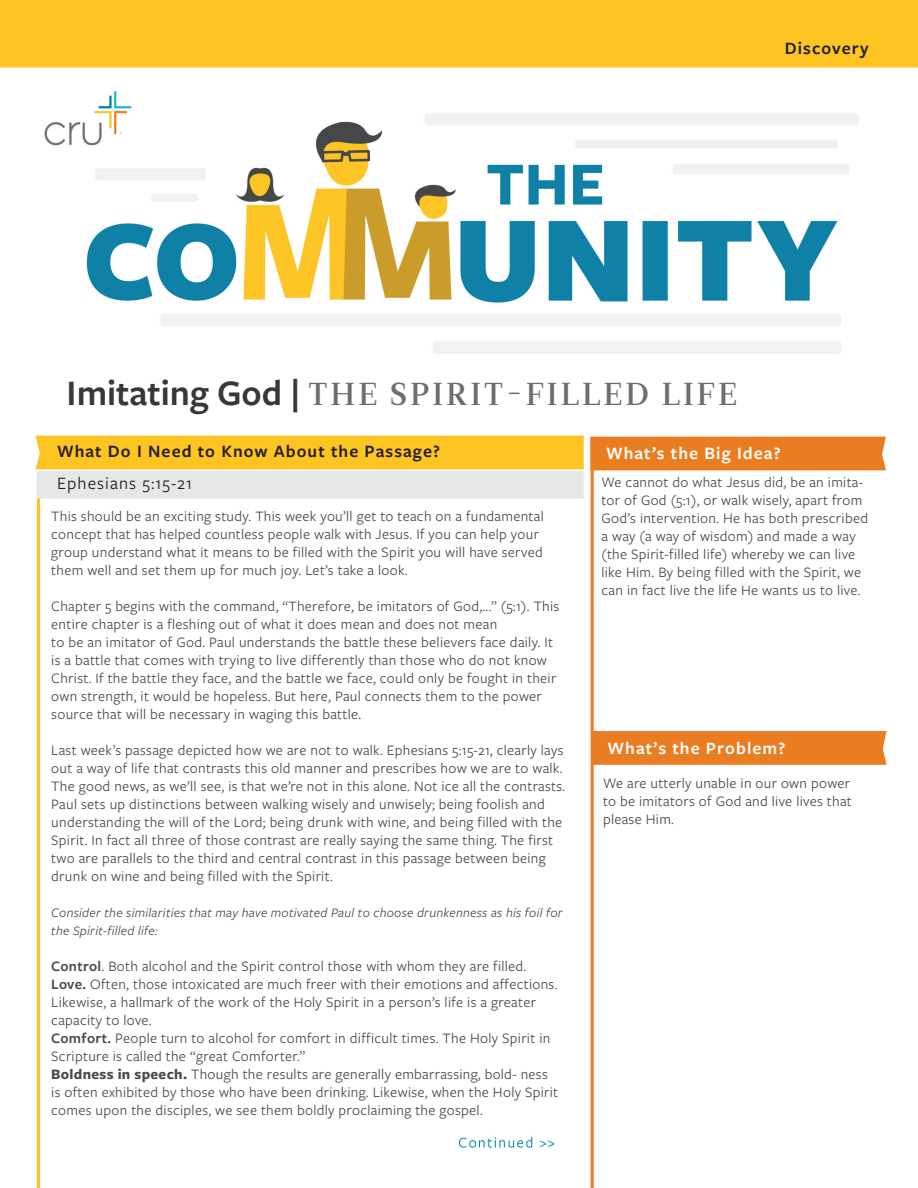
<style>
.page{position:relative;width:918px;height:1188px;background:#fff}
.page>*{position:absolute;margin:0;border:0;box-sizing:border-box;transform-origin:0 0}
.t1{font:31.65px "Leitura Roman 3";letter-spacing:.095em;color:#6c6d70}
.t2{font:600 18px "Freight Sans Pro";letter-spacing:.06em;color:#231f20}
.t3{font:600 18px "Freight Sans Pro";letter-spacing:.06em;color:#fff}
.t4{font:18px "Freight Sans Pro";letter-spacing:.06em;color:#231f20}
.t5{font:15px/18px "Freight Sans Pro";letter-spacing:.02em;color:#494a4b}
.t6{font:italic 13.5px/18px "Freight Sans Pro";letter-spacing:.02em;color:#494a4b}
.s1{font-family:"Freight Sans Pro";font-weight:600;font-size:37.2px;color:#383839}
.s2{font-weight:600}
.s3{font-weight:700}
</style>
<div class="page">
<img style="left:0;top:0;width:918px;height:1188px">
<p class="t2" style="left:785px;top:36px;width:85px">Discovery</p>
<p class="t1" style="left:67px;top:373px;width:672px"><span class="s1">Imitating God |</span> THE SPIRIT-FILLED LIFE</p>
<p class="t2" style="left:57px;top:439px;width:385px">What Do I Need to Know About the Passage?</p>
<p class="t3" style="left:606px;top:441px;width:176px">What’s the Big Idea?</p>
<p class="t4" style="left:57px;top:471px;width:137px">Ephesians 5:15-21</p>
<p class="t5" style="left:51px;top:506px;width:494px">This should be an exciting study. This week you’ll get to teach on a fundamental concept that has helped countless people walk with Jesus. If you can help your group understand what it means to be filled with the Spirit you will have served them well and set them up for much joy. Let’s take a look.</p>
<p class="t5" style="left:51px;top:596px;width:510px">Chapter 5 begins with the command, “Therefore, be imitators of God,...” (5:1). This entire chapter is a fleshing out of what it does mean and does not mean</p>
<p class="t5" style="left:51px;top:632px;width:507px">to be an imitator of God. Paul understands the battle these believers face daily. It is a battle that comes with trying to live differently than those who do not know Christ. If the battle they face, and the battle we face, could only be fought in their own strength, it would be hopeless. But here, Paul connects them to the power source that will be necessary in waging this battle.</p>
<p class="t5" style="left:51px;top:740px;width:516px">Last week’s passage depicted how we are not to walk. Ephesians 5:15-21, clearly lays out a way of life that contrasts this old manner and prescribes how we are to walk.<br>The good news, as we’ll see, is that we’re not in this alone. Not ice all the contrasts.<br>Paul sets up distinctions between walking wisely and unwisely; being foolish and understanding the will of the Lord; being drunk with wine, and being filled with the Spirit. In fact all three of those contrast are really saying the same thing. The first two are parallels to the third and central contrast in this passage between being drunk on wine and being filled with the Spirit.</p>
<p class="t6" style="left:51px;top:903px;width:513px">Consider the similarities that may have motivated Paul to choose drunkenness as his foil for the Spirit-filled life:</p>
<p class="t5" style="left:51px;top:956px;width:477px"><span class="s2">Control</span>. Both alcohol and the Spirit control those with whom they are filled.</p>
<p class="t5" style="left:51px;top:974px;width:508px"><span class="s2">Love.</span> Often, those intoxicated are much freer with their emotions and affections.<br>Likewise, a hallmark of the work of the Holy Spirit in a person’s life is a greater</p>
<p class="t5" style="left:51px;top:1010px;width:102px">capacity to love.</p>
<p class="t5" style="left:51px;top:1028px;width:501px"><span class="s2">Comfort.</span> People turn to alcohol for comfort in difficult times. The Holy Spirit in<br>Scripture is called the “great Comforter.”</p>
<p class="t5" style="left:51px;top:1064px;width:508px"><span class="s3">Boldness in speech.</span> Though the results are generally embarrassing, bold- ness is often exhibited by those who have been drinking. Likewise, when the Holy Spirit comes upon the disciples, we see them boldly proclaiming the gospel.</p>
<p class="t5" style="left:602px;top:473px;width:268px">We cannot do what Jesus did, be an imita&shy;tor of God (5:1), or walk wisely, apart from God’s intervention. He has both prescribed a way (a way of wisdom) and made a way (the Spirit-filled life) whereby we can live like Him. By being filled with the Spirit, we can in fact live the life He wants us to live.</p>
<p class="t3" style="left:608px;top:735px;width:179px">What’s the Problem?</p>
<p class="t5" style="left:603px;top:774px;width:250px;text-align:justify">We are utterly unable in our own power to be imitators of God and live lives that please Him.</p>
</div>
